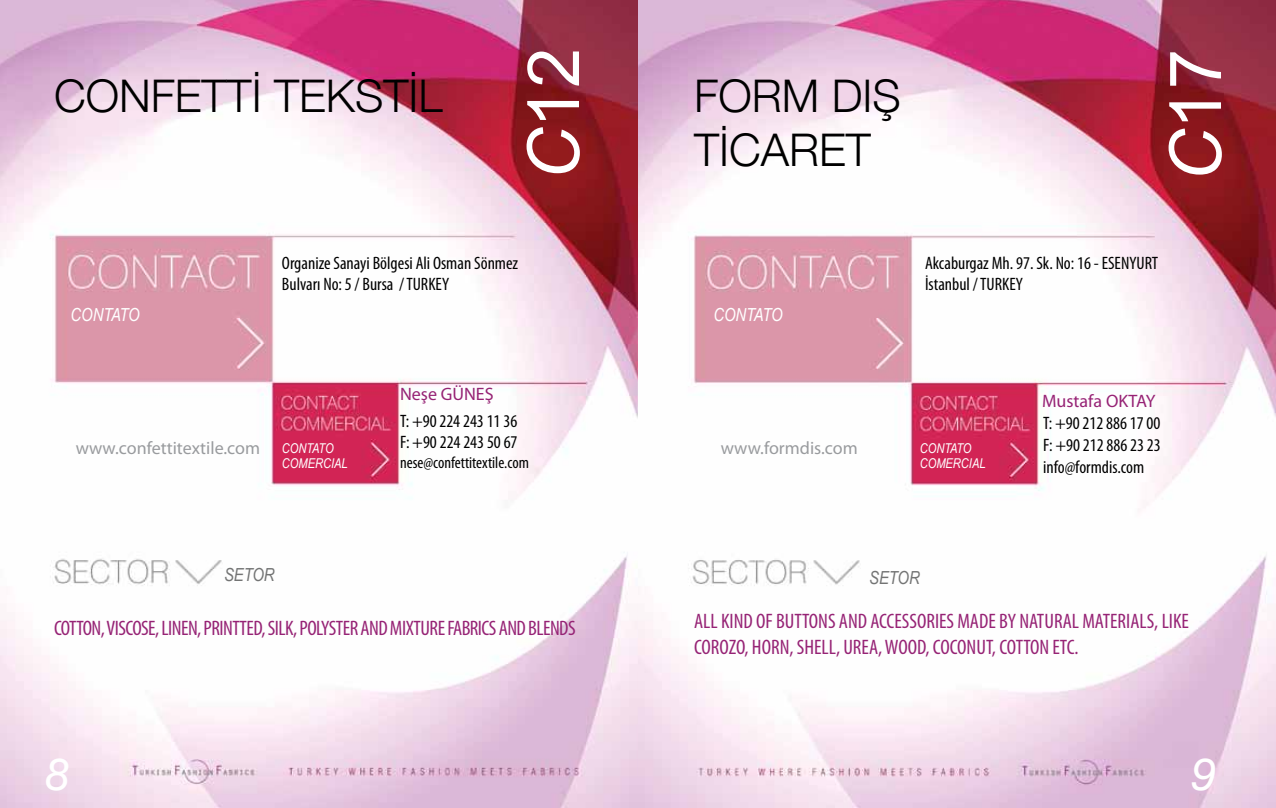
<style>
.page{position:relative;width:1276px;height:808px;background:#fff}
.page>*{position:absolute;margin:0;border:0;box-sizing:border-box;transform-origin:0 0}
.t1{font:72px "Arial";color:#fff}
.t2{font:300 45px/54px "Helvetica Neue";color:#000}
.t3{font:italic 45px "Helvetica Neue";color:#fff}
.t4{font:condensed 21px/25.2px "Myriad Pro";letter-spacing:-.015em;color:#962375}
.t5{font:condensed 18px/21.6px "Myriad Pro";color:#000}
.t6{font:18px "Myriad Pro";color:#999b9e}
.t7{font:18px "Myriad Pro";color:#962375}
.t8{font:italic 18px "Arial Narrow";letter-spacing:-.01em;color:#fff}
.t9{font:italic 18px "Arial Narrow";color:#737474}
.t10{font:condensed 16.5px "Myriad Pro";color:#000}
.t11{font:italic 13.5px/15.5px "Arial Narrow";color:#fff}
.s1{font-style:italic}
</style>
<div class="page">
<img style="left:0;top:0;width:1276px;height:808px">
<h2 class="t2" style="left:54px;top:68px;width:390px">CONFETTİ TEKSTİL</h2>
<h1 class="t1" style="left:506px;top:180px;width:134px;rotate:-90deg"><span class="s1">C</span>12</h1>
<h1 class="t1" style="left:1148px;top:181px;width:134px;rotate:-90deg"><span class="s1">C</span>17</h1>
<h2 class="t2" style="left:694px;top:68px;width:208px">FORM DIŞ<br>TİCARET</h2>
<p class="t5" style="left:282px;top:252px;width:238px">Organize Sanayi Bölgesi Ali Osman Sönmez<br>Bulvarı No: 5 / Bursa / TURKEY</p>
<p class="t5" style="left:925px;top:252px;width:235px">Akcaburgaz Mh. 97. Sk. No: 16 - ESENYURT<br>İstanbul / TURKEY</p>
<p class="t8" style="left:71px;top:302px;width:71px">CONTATO</p>
<p class="t8" style="left:713px;top:302px;width:71px">CONTATO</p>
<p class="t7" style="left:400px;top:383px;width:95px">Neşe GÜNEŞ</p>
<p class="t7" style="left:1042px;top:390px;width:115px">Mustafa OKTAY</p>
<p class="t5" style="left:400px;top:410px;width:119px">T: +90 224 243 11 36<br>F: +90 224 243 50 67</p>
<p class="t10" style="left:400px;top:453px;width:130px">nese@confettitextile.com</p>
<p class="t6" style="left:76px;top:436px;width:186px">www.confettitextile.com</p>
<p class="t6" style="left:721px;top:436px;width:138px">www.formdis.com</p>
<p class="t11" style="left:282px;top:440px;width:67px">CONTATO<br>COMERCIAL</p>
<p class="t11" style="left:919px;top:440px;width:67px">CONTATO<br>COMERCIAL</p>
<p class="t5" style="left:1043px;top:412px;width:119px;text-align:justify">T: +90 212 886 17 00<br>F: +90 212 886 23 23 info@formdis.com</p>
<p class="t9" style="left:224px;top:562px;width:52px">SETOR</p>
<p class="t9" style="left:869px;top:565px;width:52px">SETOR</p>
<p class="t4" style="left:54px;top:615px;width:523px">COTTON, VISCOSE, LINEN, PRINTTED, SILK, POLYSTER AND MIXTURE FABRICS AND BLENDS</p>
<p class="t4" style="left:694px;top:608px;width:496px">ALL KIND OF BUTTONS AND ACCESSORIES MADE BY NATURAL MATERIALS, LIKE<br>COROZO, HORN, SHELL, UREA, WOOD, COCONUT, COTTON ETC.</p>
<h2 class="t3" style="left:45px;top:747px;width:27px">8</h2>
<h2 class="t3" style="left:1192px;top:747px;width:27px">9</h2>
</div>
